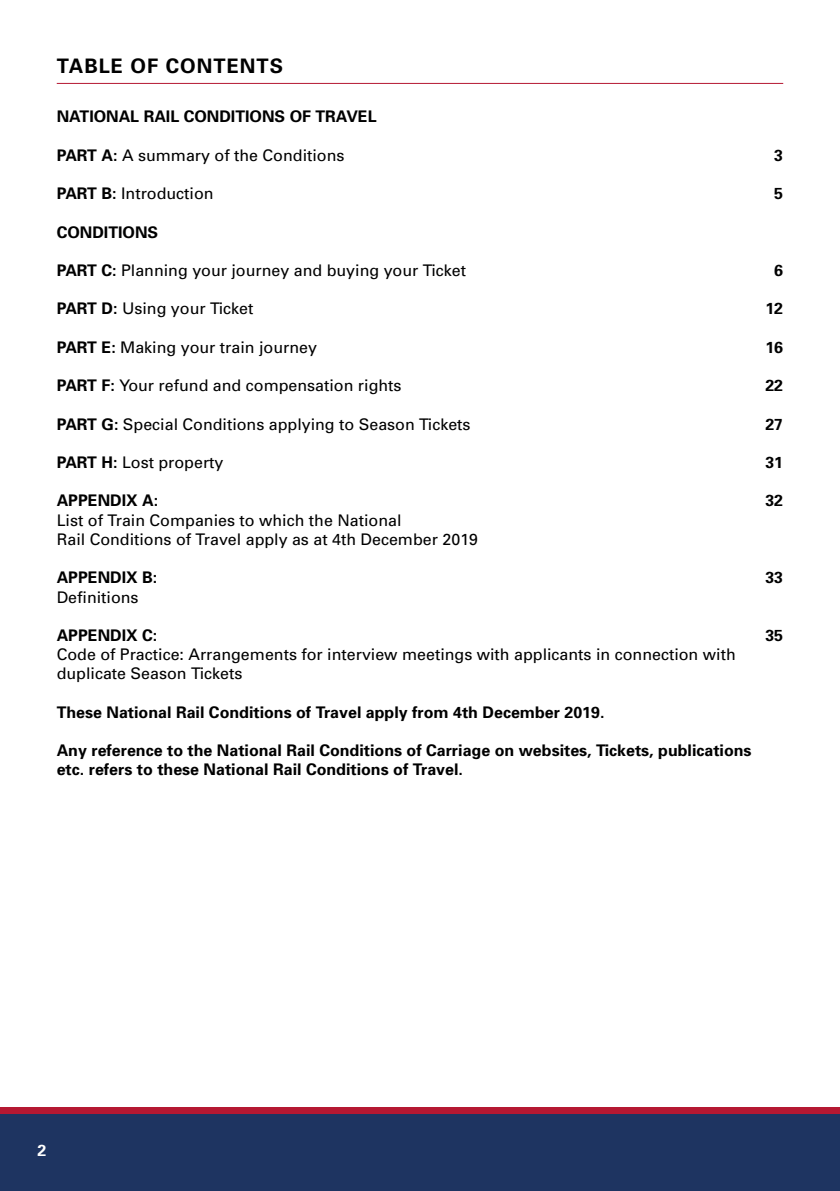
<style>
.page{position:relative;width:840px;height:1191px;background:#fff}
.page>*{position:absolute;margin:0;border:0;box-sizing:border-box;transform-origin:0 0}
.t1{font:700 20px "Univers";letter-spacing:.05em;color:#000}
.t2{font:16px/19.2px "Univers";color:#000}
.t3{font:700 16px/19.2px "Univers";color:#000}
.t4{font:700 16px "Univers";color:#fff}
.s1{font-weight:700}
</style>
<div class="page">
<div style="left:0;top:1107px;width:839px;height:84px;background:#1e3461"></div>
<div style="left:0;top:1107px;width:839px;height:6px;background:#b51832"></div>
<hr style="left:57px;top:83px;width:725px;height:1px;background:#b51832">
<p class="t1" style="left:57px;top:53px;width:228px">TABLE OF CONTENTS</p>
<p class="t3" style="left:57px;top:107px;width:321px">NATIONAL RAIL CONDITIONS OF TRAVEL</p>
<p class="t2" style="left:57px;top:146px;width:289px"><span class="s1">PART A:</span> A summary of the Conditions</p>
<p class="t3" style="left:773px;top:145px;width:10px">3</p>
<p class="t2" style="left:57px;top:184px;width:158px"><span class="s1">PART B:</span> Introduction</p>
<p class="t3" style="left:773px;top:184px;width:10px">5</p>
<p class="t3" style="left:57px;top:222px;width:103px">CONDITIONS</p>
<p class="t2" style="left:57px;top:261px;width:410px"><span class="s1">PART C:</span> Planning your journey and buying your Ticket</p>
<p class="t3" style="left:773px;top:261px;width:10px">6</p>
<p class="t2" style="left:57px;top:299px;width:198px"><span class="s1">PART D:</span> Using your Ticket</p>
<p class="t3" style="left:765px;top:299px;width:19px">12</p>
<p class="t2" style="left:57px;top:338px;width:261px"><span class="s1">PART E:</span> Making your train journey</p>
<p class="t3" style="left:765px;top:337px;width:19px">16</p>
<p class="t2" style="left:57px;top:376px;width:346px"><span class="s1">PART F:</span> Your refund and compensation rights</p>
<p class="t3" style="left:765px;top:376px;width:19px">22</p>
<p class="t2" style="left:57px;top:414px;width:415px"><span class="s1">PART G:</span> Special Conditions applying to Season Tickets</p>
<p class="t3" style="left:765px;top:414px;width:19px">27</p>
<p class="t2" style="left:57px;top:453px;width:168px"><span class="s1">PART H:</span> Lost property</p>
<p class="t3" style="left:765px;top:453px;width:19px">31</p>
<p class="t3" style="left:57px;top:491px;width:103px">APPENDIX A:</p>
<p class="t3" style="left:765px;top:491px;width:19px">32</p>
<p class="t2" style="left:57px;top:510px;width:422px">List of Train Companies to which the National<br>Rail Conditions of Travel apply as at 4th December 2019</p>
<p class="t3" style="left:57px;top:568px;width:102px">APPENDIX B:</p>
<p class="t3" style="left:765px;top:568px;width:19px">33</p>
<p class="t2" style="left:57px;top:587px;width:83px">Definitions</p>
<p class="t3" style="left:57px;top:625px;width:102px">APPENDIX C:</p>
<p class="t3" style="left:765px;top:625px;width:19px">35</p>
<p class="t2" style="left:57px;top:645px;width:680px">Code of Practice: Arrangements for interview meetings with applicants in connection with duplicate Season Tickets</p>
<p class="t3" style="left:57px;top:702px;width:549px">These National Rail Conditions of Travel apply from 4th December 2019.</p>
<p class="t3" style="left:57px;top:741px;width:696px">Any reference to the National Rail Conditions of Carriage on websites, Tickets, publications etc. refers to these National Rail Conditions of Travel.</p>
<p class="t4" style="left:37px;top:1140px;width:10px">2</p>
</div>
